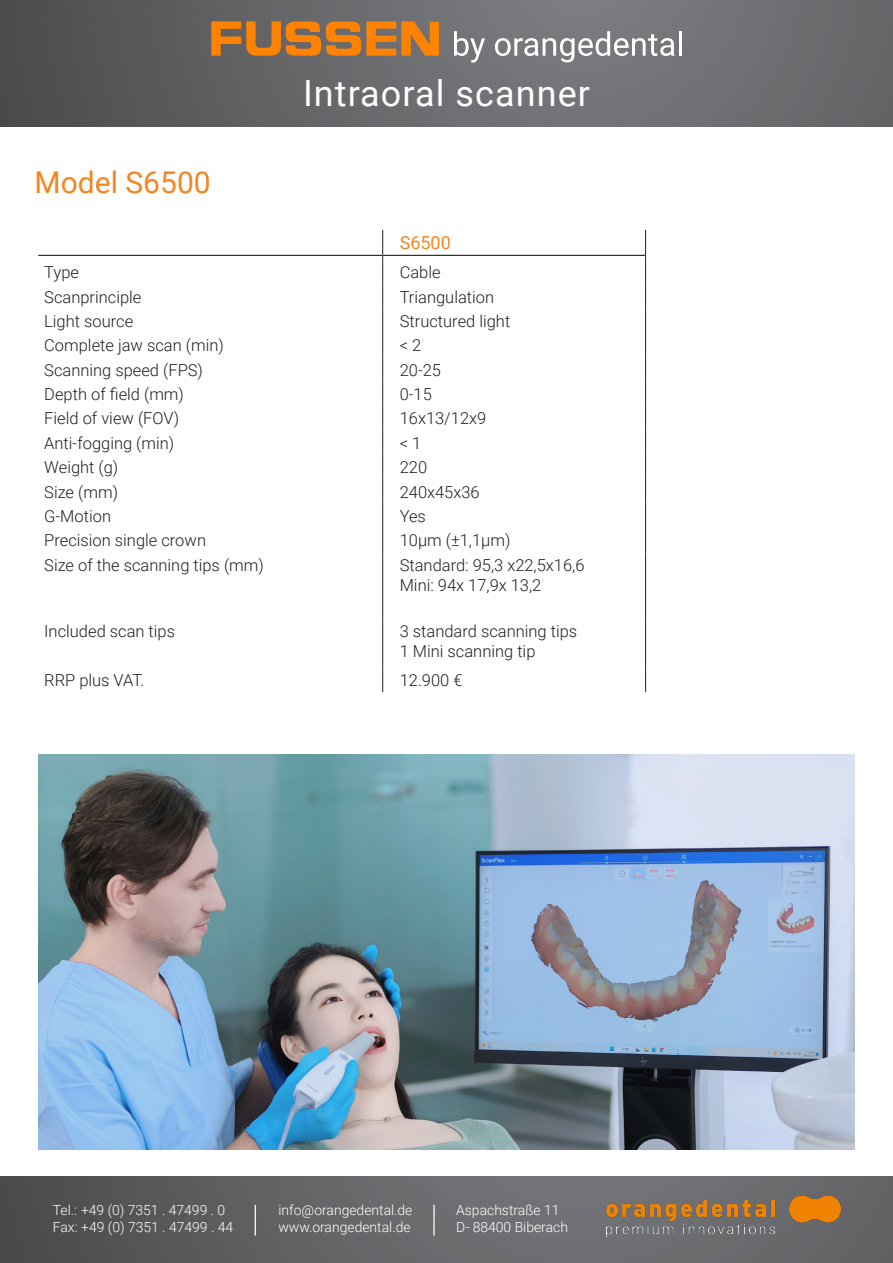
<style>
.page{position:relative;width:893px;height:1263px;background:#fff}
.page>*{position:absolute;margin:0;border:0;box-sizing:border-box;transform-origin:0 0}
.t1{font:36px "Roboto";letter-spacing:.03em;color:#fff}
.t2{font:30px "Roboto";color:#f58520}
.t3{font:18px "Roboto";color:#f58520}
.t4{font:300 16.5px "Roboto";color:#231f20}
.t5{font:300 13.95px "Roboto";color:#fff}
</style>
<div class="page">
<svg style="left:0;top:1176px;width:893px;height:87px;background:#626265"></svg>
<hr style="left:255px;top:1205px;width:1px;height:30px;background:#fff">
<hr style="left:433px;top:1205px;width:2px;height:30px;background:#fff">
<svg style="left:0;top:0;width:893px;height:127px;background:#666769"></svg>
<img style="left:601px;top:1187px;width:244px;height:57px">
<svg style="left:211px;top:21px;width:228px;height:35px;background:#c2772b"></svg>
<svg style="left:454px;top:31px;width:31px;height:32px"></svg>
<svg style="left:495px;top:31px;width:179px;height:31px"></svg>
<hr style="left:679px;top:31px;width:3px;height:25px;background:#fff">
<svg style="left:382px;top:230px;width:1px;height:322px"></svg>
<hr style="left:382px;top:552px;width:1px;height:67px;background:#231f20">
<hr style="left:382px;top:619px;width:1px;height:49px;background:#231f20">
<svg style="left:382px;top:668px;width:1px;height:24px"></svg>
<hr style="left:38px;top:255px;width:345px;height:1px;background:#231f20">
<hr style="left:383px;top:255px;width:262px;height:1px;background:#231f20">
<svg style="left:645px;top:230px;width:1px;height:322px"></svg>
<hr style="left:645px;top:552px;width:1px;height:67px;background:#231f20">
<hr style="left:645px;top:619px;width:1px;height:49px;background:#231f20">
<svg style="left:645px;top:668px;width:1px;height:24px"></svg>
<img style="left:38px;top:755px;width:817px;height:395px">
<p class="t2" style="left:35px;top:161px;width:178px">Model S6500</p>
<p class="t1" style="left:303px;top:68px;width:288px">Intraoral scanner</p>
<p class="t3" style="left:400px;top:230px;width:53px">S6500</p>
<p class="t4" style="left:44px;top:261px;width:36px">Type</p>
<p class="t4" style="left:400px;top:261px;width:42px">Cable</p>
<p class="t4" style="left:44px;top:285px;width:99px">Scanprinciple</p>
<p class="t4" style="left:400px;top:285px;width:96px">Triangulation</p>
<p class="t4" style="left:44px;top:310px;width:90px">Light source</p>
<p class="t4" style="left:400px;top:310px;width:112px">Structured light</p>
<p class="t4" style="left:44px;top:334px;width:181px">Complete jaw scan (min)</p>
<p class="t4" style="left:400px;top:334px;width:23px">&lt; 2</p>
<p class="t4" style="left:44px;top:358px;width:160px">Scanning speed (FPS)</p>
<p class="t4" style="left:400px;top:358px;width:43px">20-25</p>
<p class="t4" style="left:44px;top:383px;width:141px">Depth of field (mm)</p>
<p class="t4" style="left:400px;top:383px;width:34px">0-15</p>
<p class="t4" style="left:44px;top:407px;width:136px">Field of view (FOV)</p>
<p class="t4" style="left:400px;top:407px;width:88px">16x13/12x9</p>
<p class="t4" style="left:44px;top:431px;width:132px">Anti-fogging (min)</p>
<p class="t4" style="left:400px;top:431px;width:23px">&lt; 1</p>
<p class="t4" style="left:44px;top:456px;width:76px">Weight (g)</p>
<p class="t4" style="left:400px;top:456px;width:29px">220</p>
<p class="t4" style="left:44px;top:480px;width:75px">Size (mm)</p>
<p class="t4" style="left:400px;top:480px;width:82px">240x45x36</p>
<p class="t4" style="left:44px;top:505px;width:68px">G-Motion</p>
<p class="t4" style="left:400px;top:505px;width:28px">Yes</p>
<p class="t4" style="left:44px;top:529px;width:163px">Precision single crown</p>
<p class="t4" style="left:400px;top:529px;width:112px">10μm (±1,1μm)</p>
<p class="t4" style="left:44px;top:553px;width:221px">Size of the scanning tips (mm)</p>
<p class="t4" style="left:400px;top:553px;width:186px">Standard: 95,3 x22,5x16,6</p>
<p class="t4" style="left:400px;top:573px;width:143px">Mini: 94x 17,9x 13,2</p>
<p class="t4" style="left:44px;top:620px;width:132px">Included scan tips</p>
<p class="t4" style="left:400px;top:620px;width:179px">3 standard scanning tips</p>
<p class="t4" style="left:400px;top:639px;width:137px">1 Mini scanning tip</p>
<p class="t4" style="left:44px;top:669px;width:102px">RRP plus VAT.</p>
<p class="t4" style="left:400px;top:669px;width:64px">12.900 €</p>
<p class="t5" style="left:53px;top:1200px;width:174px">Tel.: +49 (0) 7351 . 47499 . 0</p>
<p class="t5" style="left:53px;top:1217px;width:182px">Fax: +49 (0) 7351 . 47499 . 44</p>
<p class="t5" style="left:278px;top:1200px;width:136px">info@orangedental.de</p>
<p class="t5" style="left:278px;top:1217px;width:134px">www.orangedental.de</p>
<p class="t5" style="left:456px;top:1200px;width:105px">Aspachstraße 11</p>
<p class="t5" style="left:456px;top:1217px;width:113px">D- 88400 Biberach</p>
</div>
